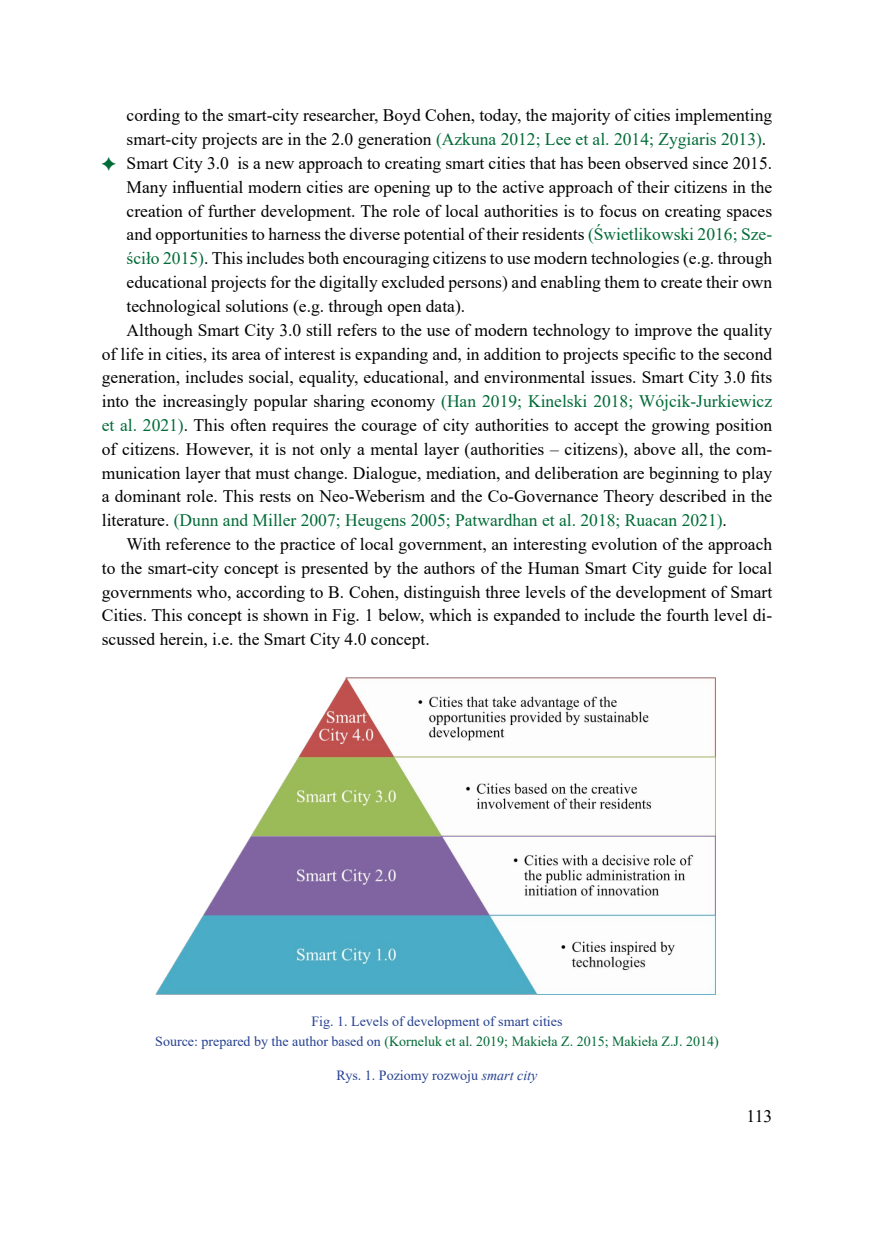
<style>
.page{position:relative;width:874px;height:1241px;background:#fff}
.page>*{position:absolute;margin:0;border:0;box-sizing:border-box;transform-origin:0 0}
.t1{font:17.5px "Times New Roman";color:#000}
.t2{font:17.5px "Times New Roman";color:#006b36}
.t3{font:14px/19.2px "Times New Roman";color:#25408f;text-align:center}
.s1{color:#006b36}
.s2{color:#000}
.s3{font-style:italic}
</style>
<div class="page">
<img style="left:155px;top:677px;width:559px;height:317px">
<p class="t1" style="left:126px;top:103px;width:646px">cording to the smart-city researcher, Boyd Cohen, today, the majority of cities implementing</p>
<p class="t1" style="left:126px;top:127px;width:641px">smart-city projects are in the 2.0 generation <span class="s1">(Azkuna 2012; Lee et al. 2014; Zygiaris 2013)</span>.</p>
<p class="t1" style="left:126px;top:151px;width:646px">Smart City 3.0 is a new approach to creating smart cities that has been observed since 2015.</p>
<p class="t1" style="left:126px;top:174px;width:646px">Many influential modern cities are opening up to the active approach of their citizens in the</p>
<p class="t1" style="left:126px;top:198px;width:646px">creation of further development. The role of local authorities is to focus on creating spaces</p>
<p class="t1" style="left:126px;top:222px;width:646px">and opportunities to harness the diverse potential of their residents <span class="s1">(Świetlikowski 2016; Sze-</span></p>
<p class="t1" style="left:126px;top:246px;width:646px"><span class="s1">ściło 2015)</span>. This includes both encouraging citizens to use modern technologies (e.g. through</p>
<p class="t1" style="left:126px;top:270px;width:646px">educational projects for the digitally excluded persons) and enabling them to create their own</p>
<p class="t1" style="left:126px;top:293px;width:340px">technological solutions (e.g. through open data).</p>
<p class="t1" style="left:126px;top:317px;width:646px">Although Smart City 3.0 still refers to the use of modern technology to improve the quality</p>
<p class="t1" style="left:102px;top:341px;width:671px">of life in cities, its area of interest is expanding and, in addition to projects specific to the second</p>
<p class="t1" style="left:102px;top:365px;width:671px">generation, includes social, equality, educational, and environmental issues. Smart City 3.0 fits</p>
<p class="t1" style="left:102px;top:389px;width:671px">into the increasingly popular sharing economy <span class="s1">(Han 2019; Kinelski 2018; Wójcik-Jurkiewicz</span></p>
<p class="t1" style="left:102px;top:412px;width:671px"><span class="s1">et al. 2021)</span>. This often requires the courage of city authorities to accept the growing position</p>
<p class="t1" style="left:102px;top:436px;width:671px">of citizens. However, it is not only a mental layer (authorities – citizens), above all, the com-</p>
<p class="t1" style="left:102px;top:460px;width:671px">munication layer that must change. Dialogue, mediation, and deliberation are beginning to play</p>
<p class="t1" style="left:102px;top:484px;width:671px">a dominant role. This rests on Neo-Weberism and the Co-Governance Theory described in the</p>
<p class="t2" style="left:102px;top:508px;width:626px"><span class="s2">literature.</span> (Dunn and Miller 2007; Heugens 2005; Patwardhan et al. 2018; Ruacan 2021)<span class="s2">.</span></p>
<p class="t1" style="left:127px;top:531px;width:646px">With reference to the practice of local government, an interesting evolution of the approach</p>
<p class="t1" style="left:102px;top:555px;width:671px">to the smart-city concept is presented by the authors of the Human Smart City guide for local</p>
<p class="t1" style="left:102px;top:579px;width:671px">governments who, according to B. Cohen, distinguish three levels of the development of Smart</p>
<p class="t1" style="left:102px;top:603px;width:671px">Cities. This concept is shown in Fig. 1 below, which is expanded to include the fourth level di-</p>
<p class="t1" style="left:102px;top:627px;width:329px">scussed herein, i.e. the Smart City 4.0 concept.</p>
<p class="t3" style="left:155px;top:1011px;width:564px">Fig. 1. Levels of development of smart cities<br>Source: prepared by the author based on <span class="s1">(Korneluk et al. 2019; Makieła Z. 2015; Makieła Z.J. 2014)</span></p>
<p class="t3" style="left:336px;top:1064px;width:202px">Rys. 1. Poziomy rozwoju <span class="s3">smart city</span></p>
<p class="t1" style="left:746px;top:1103px;width:27px">113</p>
</div>
